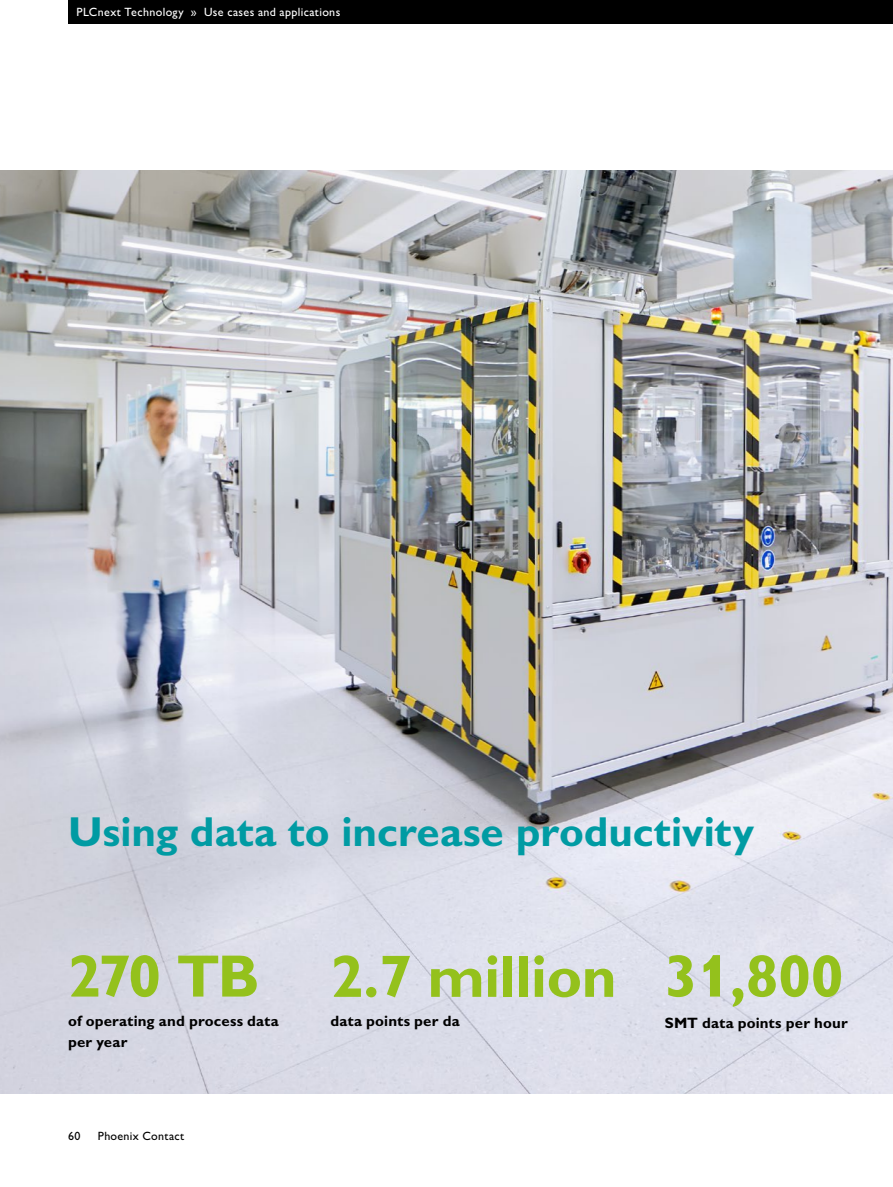
<style>
.page{position:relative;width:893px;height:1187px;background:#fff}
.page>*{position:absolute;margin:0;border:0;box-sizing:border-box;transform-origin:0 0}
.t1{font:700 60px "Px C Gill Alt One";letter-spacing:-.01em;color:#94c11c}
.t2{font:700 42px "Px C Gill Alt One";letter-spacing:-.005em;color:#009ba3}
.t3{font:700 15px/21px "Px C Gill Alt One";letter-spacing:.01em;color:#000}
.t4{font:12px "Px C Gill Alt One";letter-spacing:.03em;color:#fff}
.t5{font:12px "Px C Gill Alt One";letter-spacing:.025em;color:#000}
</style>
<div class="page">
<div style="left:68px;top:0;width:825px;height:23px;background:#000"></div>
<img style="left:0;top:170px;width:893px;height:923px">
<p class="t4" style="left:77px;top:4px;width:265px">PLCnext Technology » Use cases and applications</p>
<h2 class="t2" style="left:68px;top:805px;width:688px">Using data to increase productivity</h2>
<h1 class="t1" style="left:68px;top:939px;width:193px">270 TB</h1>
<p class="t3" style="left:68px;top:1010px;width:212px">of operating and process data per year</p>
<p class="t5" style="left:68px;top:1128px;width:14px">60</p>
<p class="t5" style="left:98px;top:1128px;width:88px">Phoenix Contact</p>
<h1 class="t1" style="left:331px;top:939px;width:288px">2.7 million</h1>
<p class="t3" style="left:331px;top:1010px;width:131px">data points per da</p>
<h1 class="t1" style="left:665px;top:939px;width:180px">31,800</h1>
<p class="t3" style="left:665px;top:1012px;width:184px">SMT data points per hour</p>
</div>
